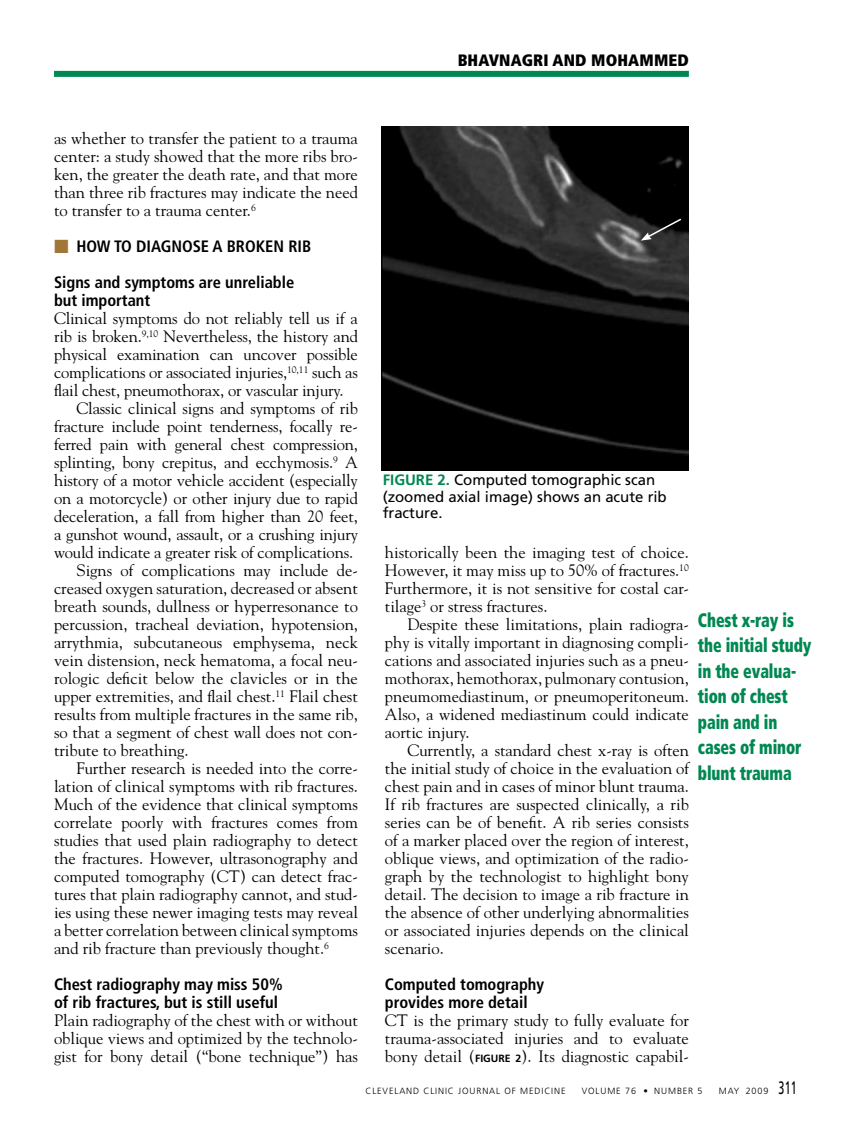
<style>
.page{position:relative;width:851px;height:1134px;background:#fff}
.page>*{position:absolute;margin:0;border:0;box-sizing:border-box;transform-origin:0 0}
.t1{font:900 condensed 19.5px/25.5px "Frutiger LT Std";letter-spacing:-.005em;color:#008852;scale:.8 1}
.t2{font:16.5px/18px "Goudy Std";color:#000;text-align:justify}
.t3{font:700 condensed 16.5px/18px "Frutiger LT Std";color:#000}
.t4{font:900 condensed 16.5px "Frutiger LT Std";letter-spacing:.01em;color:#000}
.t5{font:15px/16.5px "Frutiger LT Std";color:#000}
.t6{font:700 15px "Frutiger LT Std";color:#008852}
.t7{font:300 9px "Frutiger LT Std";letter-spacing:.1em;color:#000}
.s1{font-family:"Universal Std Newswith Comm Pi";font-weight:400;font-stretch:normal;color:#a17739}
.s2{font-weight:700;color:#008852}
.s3{font-family:"Frutiger LT Std";font-weight:700;font-size:10.5px}
.s4{font-weight:400;font-size:18px}
</style>
<div class="page">
<div style="left:54px;top:71px;width:634px;height:6px;background:#008852"></div>
<img style="left:382px;top:126px;width:306px;height:345px">
<svg style="left:640px;top:217px;width:42px;height:24px"></svg>
<p class="t4" style="left:457px;top:51px;width:233px">Bhavnagri and Mohammed</p>
<p class="t2" style="left:54px;top:129px;width:305px">as whether to transfer the patient to a trauma center: a study showed that the more ribs bro&shy;ken, the greater the death rate, and that more than three rib fractures may indicate the need to transfer to a trauma center.<sup>6</sup></p>
<p class="t3" style="left:54px;top:237px;width:35px"><span class="s1">■</span> HOW</p>
<p class="t3" style="left:54px;top:228px;width:251px;line-height:36px;text-indent:60px">TO DiagnosE A BROKEN RIB<br>Signs and symptoms are unreliable</p>
<p class="t3" style="left:54px;top:291px;width:98px">but important</p>
<p class="t2" style="left:54px;top:309px;width:305px">Clinical symptoms do not reliably tell us if a</p>
<p class="t2" style="left:54px;top:327px;width:305px">rib is broken.<sup>9,10</sup> Nevertheless, the history and</p>
<p class="t2" style="left:54px;top:345px;width:305px">physical examination can uncover possible</p>
<p class="t2" style="left:54px;top:363px;width:305px">complications or associated injuries,<sup>10,11</sup> such as</p>
<p class="t2" style="left:54px;top:381px;width:291px">flail chest, pneumothorax, or vascular injury.</p>
<p class="t2" style="left:77px;top:399px;width:283px">Classic clinical signs and symptoms of rib</p>
<p class="t2" style="left:54px;top:417px;width:305px">fracture include point tenderness, focally re-</p>
<p class="t2" style="left:54px;top:435px;width:305px">ferred pain with general chest compression,</p>
<p class="t2" style="left:54px;top:453px;width:305px">splinting, bony crepitus, and ecchymosis.<sup>9</sup> A</p>
<p class="t2" style="left:54px;top:471px;width:305px">history of a motor vehicle accident (especially</p>
<p class="t2" style="left:54px;top:489px;width:305px">on a motorcycle) or other injury due to rapid</p>
<p class="t2" style="left:54px;top:507px;width:305px">deceleration, a fall from higher than 20 feet,</p>
<p class="t2" style="left:54px;top:525px;width:305px">a gunshot wound, assault, or a crushing injury</p>
<p class="t2" style="left:54px;top:543px;width:300px">would indicate a greater risk of complications.</p>
<p class="t2" style="left:77px;top:561px;width:283px">Signs of complications may include de-</p>
<p class="t2" style="left:54px;top:579px;width:305px">creased oxygen saturation, decreased or absent</p>
<p class="t2" style="left:54px;top:597px;width:305px">breath sounds, dullness or hyperresonance to</p>
<p class="t2" style="left:54px;top:615px;width:305px">percussion, tracheal deviation, hypotension,</p>
<p class="t2" style="left:54px;top:633px;width:305px">arrythmia, subcutaneous emphysema, neck</p>
<p class="t2" style="left:54px;top:651px;width:305px">vein distension, neck hematoma, a focal neu-</p>
<p class="t2" style="left:54px;top:669px;width:305px">rologic deficit below the clavicles or in the</p>
<p class="t2" style="left:54px;top:687px;width:305px">upper extremities, and flail chest.<sup>11</sup> Flail chest</p>
<p class="t2" style="left:54px;top:705px;width:305px">results from multiple fractures in the same rib,</p>
<p class="t2" style="left:54px;top:723px;width:305px">so that a segment of chest wall does not con-</p>
<p class="t2" style="left:54px;top:741px;width:136px">tribute to breathing.</p>
<p class="t2" style="left:76px;top:759px;width:283px">Further research is needed into the corre-</p>
<p class="t2" style="left:54px;top:777px;width:305px">lation of clinical symptoms with rib fractures.</p>
<p class="t2" style="left:54px;top:795px;width:305px">Much of the evidence that clinical symptoms</p>
<p class="t2" style="left:54px;top:813px;width:305px">correlate poorly with fractures comes from</p>
<p class="t2" style="left:54px;top:831px;width:305px">studies that used plain radiography to detect</p>
<p class="t2" style="left:54px;top:849px;width:305px">the fractures. However, ultrasonography and</p>
<p class="t2" style="left:54px;top:867px;width:305px">computed tomography (CT) can detect frac-</p>
<p class="t2" style="left:54px;top:885px;width:305px">tures that plain radiography cannot, and stud-</p>
<p class="t2" style="left:54px;top:903px;width:305px">ies using these newer imaging tests may reveal</p>
<p class="t2" style="left:54px;top:921px;width:305px">a better correlation between clinical symptoms</p>
<p class="t2" style="left:54px;top:939px;width:276px">and rib fracture than previously thought.<sup>6</sup></p>
<p class="t3" style="left:54px;top:975px;width:230px">Chest radiography may miss 50% of rib fractures, but is still useful</p>
<p class="t2" style="left:54px;top:1011px;width:305px">Plain radiography of the chest with or without oblique views and optimized by the technolo&shy;gist for bony detail (“bone technique”) has</p>
<p class="t5" style="left:382px;top:472px;width:285px;text-indent:55px"><span class="s2">2.</span> Computed tomographic scan (zoomed axial image) shows an acute rib fracture.</p>
<p class="t6" style="left:382px;top:471px;width:10px">FIGURE</p>
<p class="t2" style="left:385px;top:543px;width:305px">historically been the imaging test of choice.<br>However, it may miss up to 50% of fractures.<sup>10<br></sup>Furthermore, it is not sensitive for costal car&shy;tilage<sup>3</sup> or stress fractures.</p>
<p class="t2" style="left:385px;top:615px;width:305px;text-indent:23px">Despite these limitations, plain radiogra&shy;phy is vitally important in diagnosing compli&shy;cations and associated injuries such as a pneu&shy;mothorax, hemothorax, pulmonary contusion, pneumomediastinum, or pneumoperitoneum.<br>Also, a widened mediastinum could indicate aortic injury.</p>
<p class="t2" style="left:385px;top:741px;width:306px;text-indent:23px">Currently, a standard chest x-ray is often the initial study of choice in the evaluation of chest pain and in cases of minor blunt trauma.<br>If rib fractures are suspected clinically, a rib series can be of benefit. A rib series consists of a marker placed over the region of interest, oblique views, and optimization of the radio&shy;graph by the technologist to highlight bony detail. The decision to image a rib fracture in the absence of other underlying abnormalities or associated injuries depends on the clinical scenario.</p>
<p class="t3" style="left:385px;top:975px;width:161px">Computed tomography provides more detail</p>
<p class="t2" style="left:385px;top:1011px;width:305px">CT is the primary study to fully evaluate for trauma-associated injuries and to evaluate bony detail (<span class="s3">FIGURE 2</span>). Its diagnostic capabil-</p>
<p class="t1" style="left:698px;top:607px;width:144px">Chest x-ray is the initial study in the evalua&shy;tion of chest pain and in cases of minor blunt trauma</p>
<p class="t7" style="left:365px;top:1085px;width:202px">CLEVELAND CLINIC JOURNAL OF MEDICINE</p>
<p class="t7" style="left:581px;top:1085px;width:122px">VOLUME 76 • NUMBER 5</p>
<p class="t7" style="left:718px;top:1085px;width:80px">MAY 2009 <span class="s4">311</span></p>
</div>
